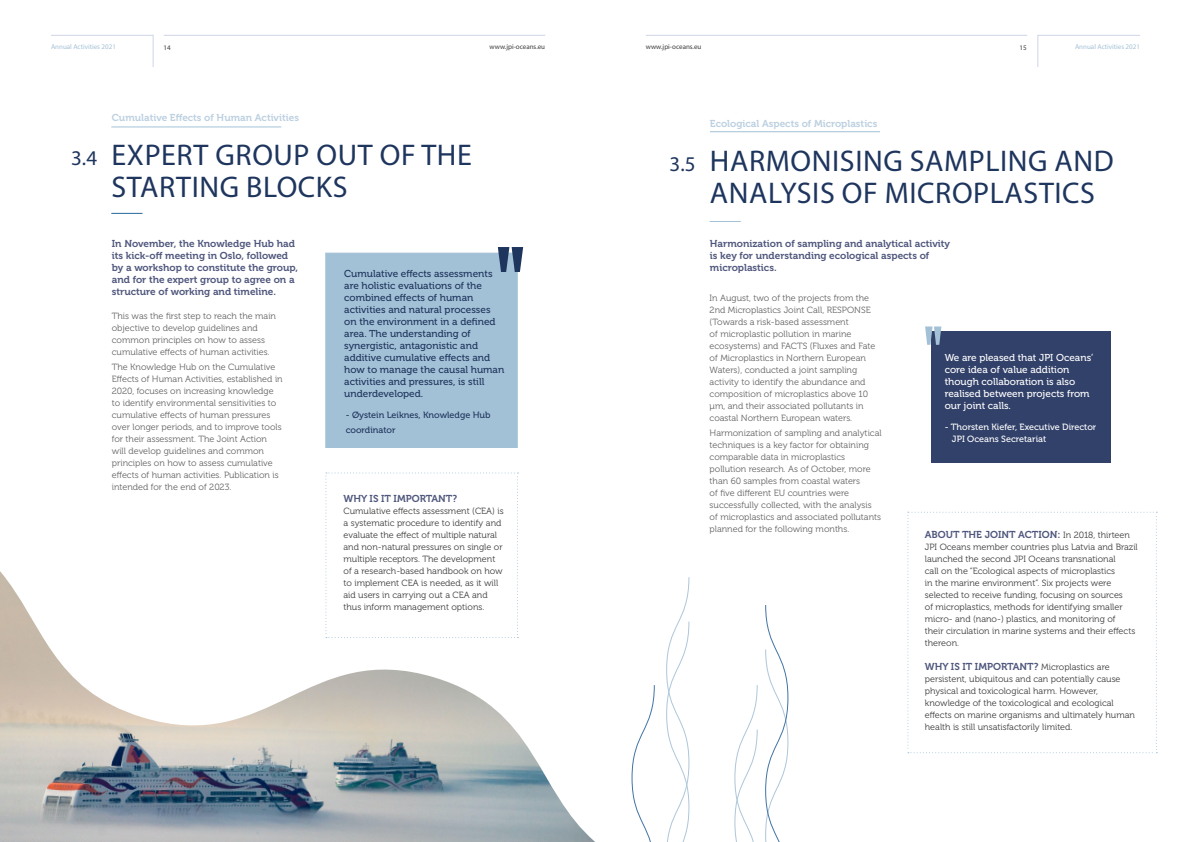
<style>
.page{position:relative;width:1191px;height:842px;background:#fff}
.page>*{position:absolute;margin:0;border:0;box-sizing:border-box;transform-origin:0 0}
.t1{font:30px/32px "Myriad Pro";letter-spacing:.02em;color:#1e355e}
.t2{font:21px "Myriad Pro";color:#1e355e}
.t3{font:10px/12px "Museo 700";color:#50577d}
.t4{font:10px/12px "Museo 500";color:#1e355e}
.t5{font:10px/12px "Museo 500";color:#fff}
.t6{font:10px "Museo 700";color:#bcd0e0}
.t7{font:9px/12px "Museo 300";color:#646363}
.t8{font:9px/12px "Museo 300";color:#3c3c3b}
.t9{font:9px/12px "Museo 500";color:#fff}
.t10{font:9px/15px "Museo 500";color:#1e355e}
.t11{font:7px "Myriad Pro";color:#a3c1d6}
.t12{font:7px "Myriad Pro";color:#3c3c3b}
.s1{font-family:"Museo 300";font-size:9px;color:#3c3c3b}
</style>
<div class="page">
<svg style="left:51px;top:35px;width:103px;height:32px"></svg>
<svg style="left:1037px;top:35px;width:103px;height:32px"></svg>
<hr style="left:164px;top:35px;width:381px;height:1px;background:#cfd5e6">
<hr style="left:646px;top:35px;width:381px;height:1px;background:#cfd5e6">
<hr style="left:111px;top:213px;width:31px;height:1px;background:#23689c">
<img style="left:0;top:571px;width:595px;height:271px">
<div style="left:325px;top:253px;width:193px;height:195px;background:#a3c1d6;border:1px solid #a3c1d6"></div>
<svg style="left:498px;top:247px;width:25px;height:25px"></svg>
<svg style="left:325px;top:472px;width:193px;height:166px"></svg>
<hr style="left:111px;top:127px;width:170px;height:1px;background:#a3c1d6">
<div style="left:931px;top:332px;width:179px;height:131px;background:#32416a"></div>
<hr style="left:709px;top:221px;width:32px;height:1px;background:#a3c1d6">
<svg style="left:925px;top:326px;width:16px;height:19px"></svg>
<svg style="left:666px;top:577px;width:24px;height:265px"></svg>
<svg style="left:734px;top:685px;width:24px;height:157px"></svg>
<svg style="left:631px;top:685px;width:24px;height:157px"></svg>
<svg style="left:765px;top:605px;width:24px;height:237px"></svg>
<svg style="left:907px;top:512px;width:250px;height:241px"></svg>
<hr style="left:710px;top:131px;width:170px;height:1px;background:#a3c1d6">
<p class="t11" style="left:51px;top:43px;width:66px">Annual Activities 2021</p>
<p class="t12" style="left:164px;top:43px;width:9px">14</p>
<p class="t12" style="left:489px;top:43px;width:57px">www.jpi-oceans.eu</p>
<p class="t12" style="left:646px;top:43px;width:57px">www.jpi-oceans.eu</p>
<p class="t12" style="left:1019px;top:43px;width:9px">15</p>
<p class="t11" style="left:1075px;top:43px;width:66px">Annual Activities 2021</p>
<h2 class="t2" style="left:71px;top:145px;width:27px">3.4</h2>
<p class="t6" style="left:112px;top:112px;width:189px">Cumulative Effects of Human Activities</p>
<h1 class="t1" style="left:112px;top:138px;width:362px">EXPERT GROUP OUT OF THE<br>STARTING BLOCKS</h1>
<p class="t3" style="left:112px;top:238px;width:188px">In November, the Knowledge Hub had its kick-off meeting in Oslo, followed by a workshop to constitute the group, and for the expert group to agree on a structure of working and timeline.</p>
<p class="t7" style="left:112px;top:310px;width:166px">This was the first step to reach the main objective to develop guidelines and common principles on how to assess cumulative effects of human activities.</p>
<p class="t7" style="left:112px;top:361px;width:172px">The Knowledge Hub on the Cumulative Effects of Human Activities, established in 2020, focuses on increasing knowledge to identify environmental sensitivities to cumulative effects of human pressures over longer periods, and to improve tools for their assessment. The Joint Action will develop guidelines and common principles on how to assess cumulative effects of human activities. Publication is intended for the end of 2023.</p>
<p class="t4" style="left:344px;top:268px;width:161px">Cumulative effects assessments are holistic evaluations of the combined effects of human activities and natural processes on the environment in a defined area. The understanding of synergistic, antagonistic and additive cumulative effects and how to manage the causal human activities and pressures, is still underdeveloped.</p>
<p class="t10" style="left:346px;top:408px;width:146px">- Øystein Leiknes, Knowledge Hub coordinator</p>
<p class="t3" style="left:343px;top:493px;width:115px">WHY IS IT IMPORTANT?</p>
<p class="t8" style="left:343px;top:505px;width:162px">Cumulative effects assessment (CEA) is a systematic procedure to identify and evaluate the effect of multiple natural and non-natural pressures on single or multiple receptors. The development of a research-based handbook on how to implement CEA is needed, as it will aid users in carrying out a CEA and thus inform management options.</p>
<h2 class="t2" style="left:669px;top:151px;width:27px">3.5</h2>
<p class="t6" style="left:710px;top:118px;width:169px">Ecological Aspects of Microplastics</p>
<h1 class="t1" style="left:710px;top:145px;width:405px">HARMONISING SAMPLING AND<br>ANALYSIS OF MICROPLASTICS</h1>
<p class="t3" style="left:710px;top:238px;width:241px">Harmonization of sampling and analytical activity is key for understanding ecological aspects of microplastics.</p>
<p class="t7" style="left:709px;top:292px;width:167px">In August, two of the projects from the 2nd Microplastics Joint Call, RESPONSE (Towards a risk-based assessment<br>of microplastic pollution in marine ecosystems) and FACTS (Fluxes and Fate of Microplastics in Northern European Waters), conducted a joint sampling activity to identify the abundance and composition of microplastics above 10 µm, and their associated pollutants in coastal Northern European waters.</p>
<p class="t7" style="left:709px;top:427px;width:173px">Harmonization of sampling and analytical techniques is a key factor for obtaining comparable data in microplastics pollution research. As of October, more than 60 samples from coastal waters<br>of five different EU countries were successfully collected, with the analysis of microplastics and associated pollutants planned for the following months.</p>
<p class="t5" style="left:944px;top:352px;width:150px">We are pleased that JPI Oceans’ core idea of value addition though collaboration is also realised between projects from our joint calls.</p>
<p class="t9" style="left:952px;top:421px;width:146px;text-indent:-7px">- Thorsten Kiefer, Executive Director<br>JPI Oceans Secretariat</p>
<p class="t3" style="left:925px;top:529px;width:207px">ABOUT THE JOINT ACTION: <span class="s1">In 2018, thirteen</span></p>
<p class="t8" style="left:925px;top:541px;width:214px">JPI Oceans member countries plus Latvia and Brazil launched the second JPI Oceans transnational<br>call on the “Ecological aspects of microplastics<br>in the marine environment”. Six projects were selected to receive funding, focusing on sources<br>of microplastics, methods for identifying smaller micro- and (nano-) plastics, and monitoring of<br>their circulation in marine systems and their effects thereon.</p>
<p class="t3" style="left:925px;top:661px;width:186px">WHY IS IT IMPORTANT? <span class="s1">Microplastics are</span></p>
<p class="t8" style="left:925px;top:673px;width:212px">persistent, ubiquitous and can potentially cause physical and toxicological harm. However, knowledge of the toxicological and ecological effects on marine organisms and ultimately human health is still unsatisfactorily limited.</p>
</div>
